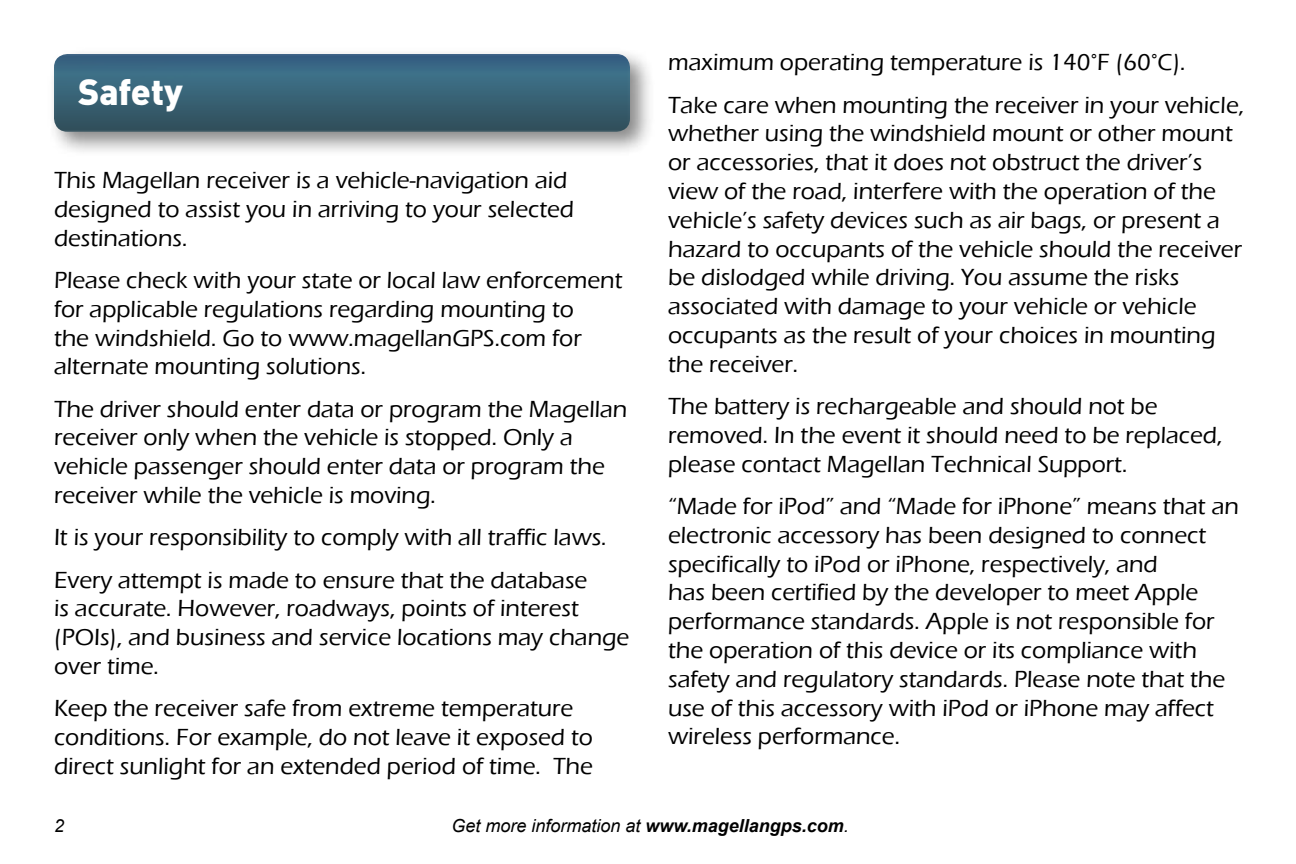
<style>
.page{position:relative;width:1296px;height:864px;background:#fff}
.page>*{position:absolute;margin:0;border:0;box-sizing:border-box;transform-origin:0 0}
.t1{font:900 36px "DINOT";color:#fff}
.t2{font:500 24px/28.8px "Eras ITC";color:#000}
.t3{font:italic 18px "Arial";color:#000}
.s1{font-weight:700}
</style>
<div class="page">
<div style="left:47px;top:47px;width:609px;height:110px;background:#000;opacity:.47"></div>
<img style="left:54px;top:54px;width:576px;height:78px">
<h1 class="t1" style="left:78px;top:68px;width:106px">Safety</h1>
<p class="t2" style="left:54px;top:166px;width:522px">This Magellan receiver is a vehicle-navigation aid designed to assist you in arriving to your selected destinations.</p>
<p class="t2" style="left:54px;top:266px;width:570px">Please check with your state or local law enforcement for applicable regulations regarding mounting to<br>the windshield. Go to www.magellanGPS.com for alternate mounting solutions.</p>
<p class="t2" style="left:54px;top:395px;width:575px">The driver should enter data or program the Magellan receiver only when the vehicle is stopped. Only a vehicle passenger should enter data or program the receiver while the vehicle is moving.</p>
<p class="t2" style="left:54px;top:516px;width:554px;line-height:42.3px">It is your responsibility to comply with all traffic laws.<br>Every attempt is made to ensure that the database</p>
<p class="t2" style="left:54px;top:594px;width:577px">is accurate. However, roadways, points of interest (POIs), and business and service locations may change over time.</p>
<p class="t2" style="left:54px;top:694px;width:541px">Keep the receiver safe from extreme temperature conditions. For example, do not leave it exposed to direct sunlight for an extended period of time. The</p>
<p class="t2" style="left:668px;top:42px;width:577px;line-height:42.3px">maximum operating temperature is 140°F (60°C).<br>Take care when mounting the receiver in your vehicle,</p>
<p class="t2" style="left:668px;top:119px;width:575px">whether using the windshield mount or other mount or accessories, that it does not obstruct the driver’s view of the road, interfere with the operation of the vehicle’s safety devices such as air bags, or present a hazard to occupants of the vehicle should the receiver be dislodged while driving. You assume the risks associated with damage to your vehicle or vehicle occupants as the result of your choices in mounting the receiver.</p>
<p class="t2" style="left:668px;top:392px;width:556px">The battery is rechargeable and should not be removed. In the event it should need to be replaced, please contact Magellan Technical Support.</p>
<p class="t2" style="left:668px;top:492px;width:572px">“Made for iPod” and “Made for iPhone” means that an electronic accessory has been designed to connect specifically to iPod or iPhone, respectively, and<br>has been certified by the developer to meet Apple performance standards. Apple is not responsible for the operation of this device or its compliance with safety and regulatory standards. Please note that the use of this accessory with iPod or iPhone may affect wireless performance.</p>
<p class="t3" style="left:54px;top:814px;width:12px">2</p>
<p class="t3" style="left:451px;top:814px;width:399px">Get more information at <span class="s1">www.magellangps.com</span>.</p>
</div>
